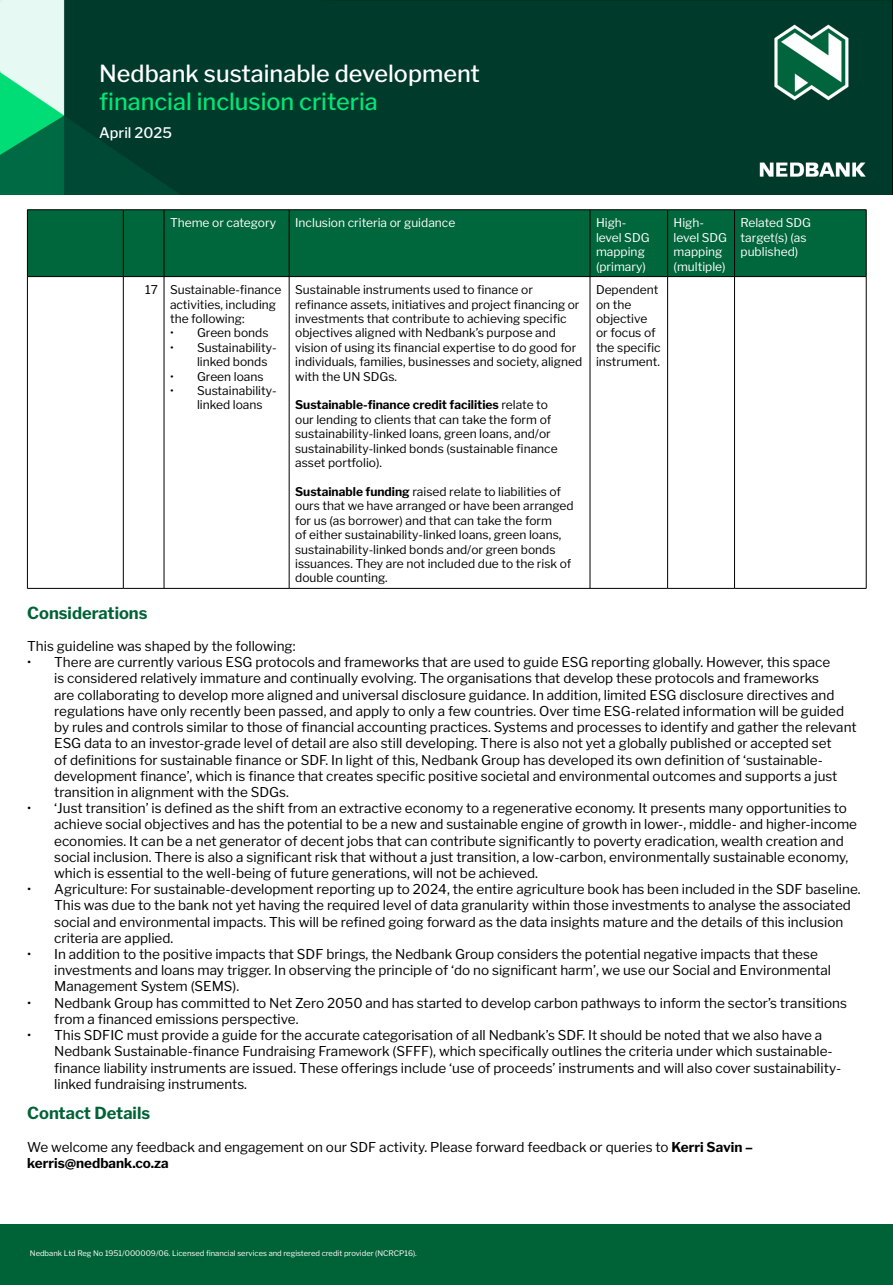
<style>
.page{position:relative;width:893px;height:1285px;background:#fff}
.page>*{position:absolute;margin:0;border:0;box-sizing:border-box;transform-origin:0 0}
.t1{font:500 23.4px "Libre Franklin";color:#fff}
.t2{font:500 23.4px "Libre Franklin";color:#00e678}
.t3{font:700 16.5px "Libre Franklin";color:#006237}
.t4{font:500 14.55px "Libre Franklin";color:#fff}
.t5{font:13.5px/16.2px "Libre Franklin";color:#000}
.t6{font:12px/14.4px "Libre Franklin";color:#000}
.t7{font:12px/14.4px "Libre Franklin";color:#fff}
.t8{font:7.65px "Libre Franklin";color:#fff}
.s1{font-weight:700}
</style>
<div class="page">
<img style="left:0;top:0;width:891px;height:195px">
<div style="left:0;top:1223px;width:893px;height:61px;background:#006237"></div>
<div style="left:28px;top:210px;width:838px;height:66px;background:#00663b"></div>
<hr style="left:27px;top:209px;width:96px;height:1px;background:#000">
<hr style="left:27px;top:210px;width:1px;height:66px;background:#000">
<hr style="left:123px;top:209px;width:41px;height:1px;background:#000">
<hr style="left:123px;top:210px;width:1px;height:66px;background:#000">
<hr style="left:164px;top:209px;width:125px;height:1px;background:#000">
<hr style="left:164px;top:210px;width:1px;height:66px;background:#000">
<hr style="left:289px;top:209px;width:301px;height:1px;background:#000">
<hr style="left:289px;top:210px;width:1px;height:66px;background:#000">
<hr style="left:590px;top:209px;width:78px;height:1px;background:#000">
<hr style="left:590px;top:210px;width:1px;height:66px;background:#000">
<hr style="left:668px;top:209px;width:66px;height:1px;background:#000">
<hr style="left:667px;top:210px;width:1px;height:66px;background:#000">
<hr style="left:734px;top:209px;width:132px;height:1px;background:#000">
<hr style="left:734px;top:210px;width:1px;height:66px;background:#000">
<hr style="left:866px;top:210px;width:1px;height:66px;background:#000">
<hr style="left:27px;top:276px;width:96px;height:1px;background:#000">
<hr style="left:123px;top:276px;width:41px;height:1px;background:#000">
<hr style="left:164px;top:276px;width:125px;height:1px;background:#000">
<hr style="left:289px;top:276px;width:301px;height:1px;background:#000">
<hr style="left:590px;top:276px;width:78px;height:1px;background:#000">
<hr style="left:668px;top:276px;width:66px;height:1px;background:#000">
<hr style="left:734px;top:276px;width:132px;height:1px;background:#000">
<hr style="left:27px;top:277px;width:1px;height:311px;background:#000">
<hr style="left:123px;top:277px;width:1px;height:311px;background:#000">
<hr style="left:164px;top:277px;width:1px;height:311px;background:#000">
<hr style="left:289px;top:277px;width:1px;height:311px;background:#000">
<hr style="left:590px;top:277px;width:1px;height:311px;background:#000">
<hr style="left:667px;top:277px;width:1px;height:311px;background:#000">
<hr style="left:734px;top:277px;width:1px;height:311px;background:#000">
<hr style="left:866px;top:277px;width:1px;height:311px;background:#000">
<hr style="left:27px;top:588px;width:96px;height:1px;background:#000">
<hr style="left:123px;top:588px;width:41px;height:1px;background:#000">
<hr style="left:164px;top:588px;width:125px;height:1px;background:#000">
<hr style="left:289px;top:588px;width:301px;height:1px;background:#000">
<hr style="left:590px;top:588px;width:78px;height:1px;background:#000">
<hr style="left:668px;top:588px;width:66px;height:1px;background:#000">
<hr style="left:734px;top:588px;width:132px;height:1px;background:#000">
<h1 class="t1" style="left:99px;top:55px;width:382px">Nedbank sustainable development</h1>
<h1 class="t2" style="left:99px;top:83px;width:280px">financial inclusion criteria</h1>
<p class="t4" style="left:99px;top:121px;width:74px">April 2025</p>
<p class="t7" style="left:170px;top:215px;width:108px">Theme or category</p>
<p class="t7" style="left:295px;top:215px;width:162px">Inclusion criteria or guidance</p>
<p class="t7" style="left:596px;top:215px;width:55px">High&shy;level SDG mapping (primary)</p>
<p class="t7" style="left:674px;top:215px;width:55px">High&shy;level SDG mapping (multiple)</p>
<p class="t7" style="left:740px;top:215px;width:72px">Related SDG target(s) (as published)</p>
<p class="t6" style="left:170px;top:281px;width:113px;text-indent:-25px">17 Sustainable-finance activities, including the following:</p>
<p class="t6" style="left:170px;top:325px;width:100px">• Green bonds</p>
<p class="t6" style="left:197px;top:339px;width:81px;text-indent:-27px">• Sustainability&shy;linked bonds</p>
<p class="t6" style="left:170px;top:368px;width:95px">• Green loans</p>
<p class="t6" style="left:197px;top:382px;width:81px;text-indent:-27px">• Sustainability&shy;linked loans</p>
<p class="t6" style="left:295px;top:281px;width:289px">Sustainable instruments used to finance or refinance assets, initiatives and project financing or investments that contribute to achieving specific objectives aligned with Nedbank’s purpose and vision of using its financial expertise to do good for individuals, families, businesses and society, aligned with the UN SDGs.</p>
<p class="t6" style="left:295px;top:397px;width:264px"><span class="s1">Sustainable-finance credit facilities</span> relate to our lending to clients that can take the form of sustainability-linked loans, green loans, and/or sustainability-linked bonds (sustainable finance asset portfolio).</p>
<p class="t6" style="left:295px;top:483px;width:280px"><span class="s1">Sustainable funding</span> raised relate to liabilities of ours that we have arranged or have been arranged for us (as borrower) and that can take the form<br>of either sustainability-linked loans, green loans, sustainability-linked bonds and/or green bonds issuances. They are not included due to the risk of double counting.</p>
<p class="t6" style="left:596px;top:281px;width:66px">Dependent on the objective or focus of the specific instrument.</p>
<p class="t3" style="left:27px;top:599px;width:122px">Considerations</p>
<p class="t5" style="left:27px;top:636px;width:270px">This guideline was shaped by the following:</p>
<p class="t5" style="left:54px;top:653px;width:804px;text-indent:-27px">• There are currently various ESG protocols and frameworks that are used to guide ESG reporting globally. However, this space<br>is considered relatively immature and continually evolving. The organisations that develop these protocols and frameworks<br>are collaborating to develop more aligned and universal disclosure guidance. In addition, limited ESG disclosure directives and regulations have only recently been passed, and apply to only a few countries. Over time ESG-related information will be guided by rules and controls similar to those of financial accounting practices. Systems and processes to identify and gather the relevant ESG data to an investor-grade level of detail are also still developing. There is also not yet a globally published or accepted set<br>of definitions for sustainable finance or SDF. In light of this, Nedbank Group has developed its own definition of ‘sustainable&shy;development finance’, which is finance that creates specific positive societal and environmental outcomes and supports a just transition in alignment with the SDGs.</p>
<p class="t5" style="left:54px;top:798px;width:804px;text-indent:-27px">• ‘Just transition’ is defined as the shift from an extractive economy to a regenerative economy. It presents many opportunities to achieve social objectives and has the potential to be a new and sustainable engine of growth in lower-, middle- and higher-income economies. It can be a net generator of decent jobs that can contribute significantly to poverty eradication, wealth creation and social inclusion. There is also a significant risk that without a just transition, a low-carbon, environmentally sustainable economy, which is essential to the well-being of future generations, will not be achieved.</p>
<p class="t5" style="left:54px;top:879px;width:808px;text-indent:-27px">• Agriculture: For sustainable-development reporting up to 2024, the entire agriculture book has been included in the SDF baseline.<br>This was due to the bank not yet having the required level of data granularity within those investments to analyse the associated social and environmental impacts. This will be refined going forward as the data insights mature and the details of this inclusion criteria are applied.</p>
<p class="t5" style="left:54px;top:944px;width:778px;text-indent:-27px">• In addition to the positive impacts that SDF brings, the Nedbank Group considers the potential negative impacts that these investments and loans may trigger. In observing the principle of ‘do no significant harm’, we use our Social and Environmental<br>Management System (SEMS).</p>
<p class="t5" style="left:54px;top:993px;width:794px;text-indent:-27px">• Nedbank Group has committed to Net Zero 2050 and has started to develop carbon pathways to inform the sector’s transitions from a financed emissions perspective.</p>
<p class="t5" style="left:54px;top:1025px;width:788px;text-indent:-27px">• This SDFIC must provide a guide for the accurate categorisation of all Nedbank’s SDF. It should be noted that we also have a Nedbank Sustainable-finance Fundraising Framework (SFFF), which specifically outlines the criteria under which sustainable&shy;finance liability instruments are issued. These offerings include ‘use of proceeds’ instruments and will also cover sustainability&shy;linked fundraising instruments.</p>
<p class="t3" style="left:27px;top:1100px;width:124px">Contact Details</p>
<p class="t5" style="left:27px;top:1137px;width:727px">We welcome any feedback and engagement on our SDF activity. Please forward feedback or queries to <span class="s1">Kerri Savin – kerris@nedbank.co.za</span></p>
<p class="t8" style="left:30px;top:1246px;width:388px">Nedbank Ltd Reg No 1951/000009/06. Licensed financial services and registered credit provider (NCRCP16).</p>
</div>
